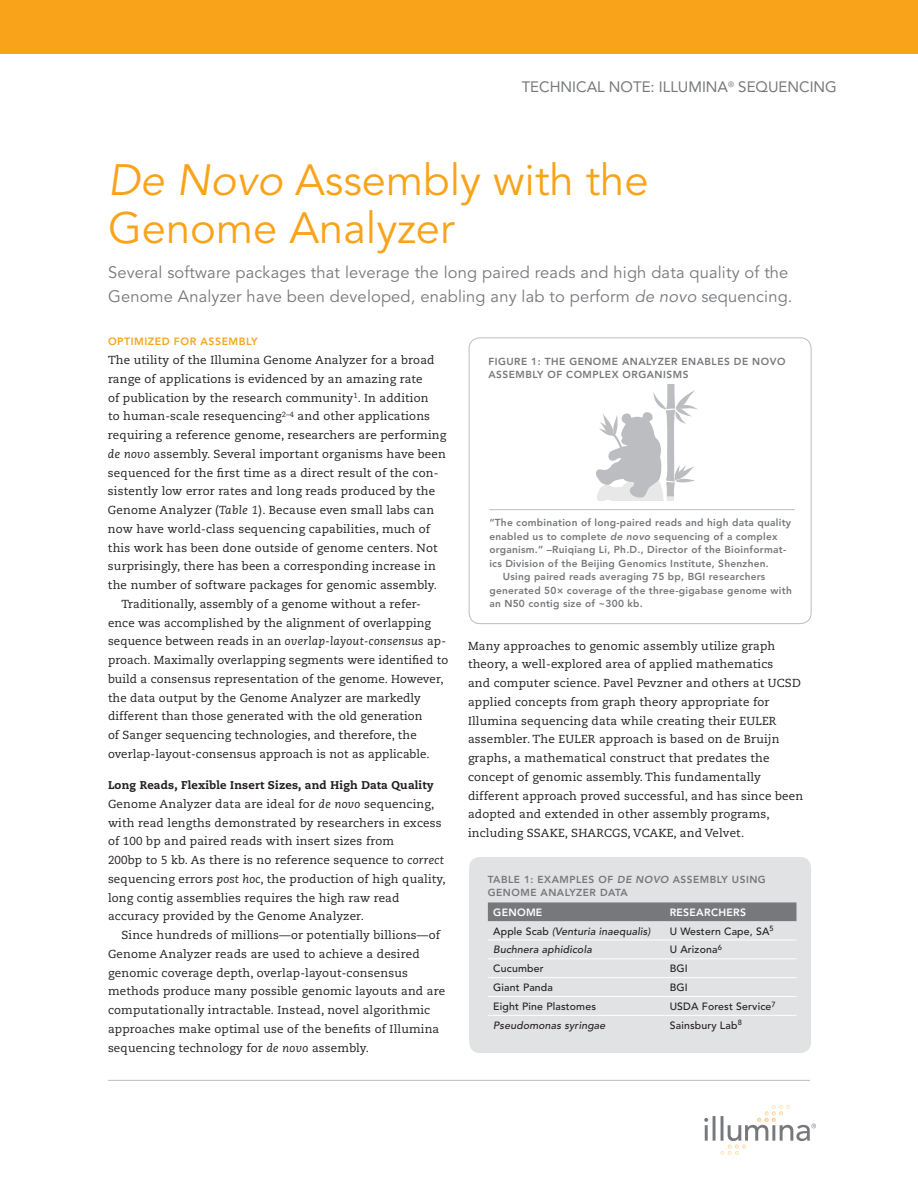
<style>
.page{position:relative;width:918px;height:1188px;background:#fff}
.page>*{position:absolute;margin:0;border:0;box-sizing:border-box;transform-origin:0 0}
.t1{font:43.5px/48px "Avenir LT";color:#f9a31b}
.t2{font:16.5px/24px "Avenir LT";letter-spacing:.01em;color:#76787b}
.t3{font:15px "Avenir LT";color:#76787b}
.t4{font:11.7px/18.8px "Caecilia";letter-spacing:.015em;color:#231f20}
.t5{font:800 11.25px "Caecilia";letter-spacing:.015em;color:#231f20}
.t6{font:500 10.5px "Avenir LT";letter-spacing:.015em;color:#231f20}
.t7{font:italic 500 10.5px "Avenir LT";letter-spacing:.015em;color:#231f20}
.t8{font:800 10.5px "Avenir LT";letter-spacing:.05em;color:#f9a31b}
.t9{font:800 10.5px "Avenir LT";letter-spacing:.025em;color:#fff}
.t10{font:800 10.2px/13.5px "Avenir LT";letter-spacing:.025em;color:#76787b}
.t11{font:800 10.2px/13px "Avenir LT";letter-spacing:.05em;color:#76787b}
.s1{font-style:italic}
.s2{font-style:normal}
</style>
<div class="page">
<hr style="left:705px;top:1125px;width:3px;height:16px;background:#76787b">
<hr style="left:713px;top:1116px;width:3px;height:25px;background:#76787b">
<svg style="left:704px;top:1118px;width:4px;height:4px"></svg>
<svg style="left:720px;top:1105px;width:96px;height:50px"></svg>
<hr style="left:108px;top:1080px;width:702px;height:1px;background:#bcbdc0">
<div style="left:0;top:0;width:918px;height:54px;background:#f9a31b"></div>
<div style="left:469px;top:338px;width:343px;height:286px;border:1px solid #bcbdc0;border-radius:11px"></div>
<hr style="left:489px;top:509px;width:306px;height:1px;background:#bcbdc0">
<svg style="left:596px;top:384px;width:102px;height:117px"></svg>
<div style="left:469px;top:857px;width:342px;height:196px;background:#e1e2e4;border-radius:11px"></div>
<div style="left:488px;top:902px;width:308px;height:19px;background:#76787b"></div>
<hr style="left:488px;top:940px;width:176px;height:1px;background:#fff">
<hr style="left:664px;top:940px;width:132px;height:1px;background:#fff">
<hr style="left:488px;top:958px;width:176px;height:1px;background:#fff">
<hr style="left:664px;top:958px;width:132px;height:1px;background:#fff">
<hr style="left:488px;top:977px;width:176px;height:1px;background:#fff">
<hr style="left:664px;top:977px;width:132px;height:1px;background:#fff">
<hr style="left:488px;top:996px;width:176px;height:1px;background:#fff">
<hr style="left:664px;top:996px;width:132px;height:1px;background:#fff">
<hr style="left:488px;top:1015px;width:176px;height:1px;background:#fff">
<hr style="left:664px;top:1015px;width:132px;height:1px;background:#fff">
<p class="t3" style="left:522px;top:78px;width:317px">TECHNICAL NOTE: I LLUMINA<sup>®</sup> SEQUENCING</p>
<h1 class="t1" style="left:108px;top:157px;width:542px"><span class="s1">De Novo</span> Assembly with the<br>Genome Analyzer</h1>
<h2 class="t2" style="left:108px;top:261px;width:686px">Several software packages that leverage the long paired reads and high data quality of the<br>Genome Analyzer have been developed, enabling any lab to perform <span class="s1">de novo</span> sequencing.</h2>
<p class="t8" style="left:108px;top:336px;width:151px">Optimized for assembly</p>
<p class="t4" style="left:108px;top:351px;width:328px">The utility of the Illumina Genome Analyzer for a broad</p>
<p class="t4" style="left:108px;top:370px;width:316px">range of applications is evidenced by an amazing rate</p>
<p class="t4" style="left:108px;top:388px;width:322px">of publication by the research community<sup>1</sup>. In addition</p>
<p class="t4" style="left:108px;top:407px;width:324px">to human-scale resequencing<sup>2–4</sup> and other applications</p>
<p class="t4" style="left:108px;top:426px;width:340px">requiring a reference genome, researchers are performing</p>
<p class="t4" style="left:108px;top:445px;width:339px"><span class="s1">de novo</span> assembly. Several important organisms have been</p>
<p class="t4" style="left:108px;top:463px;width:332px">sequenced for the first time as a direct result of the con-</p>
<p class="t4" style="left:108px;top:482px;width:329px">sistently low error rates and long reads produced by the</p>
<p class="t4" style="left:108px;top:501px;width:328px">Genome Analyzer (<span class="s1">Table 1</span>). Because even small labs can</p>
<p class="t4" style="left:108px;top:520px;width:324px">now have world-class sequencing capabilities, much of</p>
<p class="t4" style="left:108px;top:538px;width:331px">this work has been done outside of genome centers. Not</p>
<p class="t4" style="left:108px;top:557px;width:329px">surprisingly, there has been a corresponding increase in</p>
<p class="t4" style="left:108px;top:576px;width:330px">the number of software packages for genomic assembly.</p>
<p class="t4" style="left:121px;top:595px;width:301px">Traditionally, assembly of a genome without a refer-</p>
<p class="t4" style="left:108px;top:613px;width:324px">ence was accomplished by the alignment of overlapping</p>
<p class="t4" style="left:108px;top:632px;width:340px">sequence between reads in an <span class="s1">overlap-layout-consensus</span> ap-</p>
<p class="t4" style="left:108px;top:651px;width:342px">proach. Maximally overlapping segments were identified to</p>
<p class="t4" style="left:108px;top:670px;width:337px">build a consensus representation of the genome. However,</p>
<p class="t4" style="left:108px;top:688px;width:314px">the data output by the Genome Analyzer are markedly</p>
<p class="t4" style="left:108px;top:707px;width:316px">different than those generated with the old generation</p>
<p class="t4" style="left:108px;top:726px;width:310px">of Sanger sequencing technologies, and therefore, the</p>
<p class="t4" style="left:108px;top:745px;width:323px">overlap-layout-consensus approach is not as applicable.</p>
<p class="t5" style="left:108px;top:778px;width:327px">Long Reads, Flexible Insert Sizes, and High Data Quality</p>
<p class="t4" style="left:108px;top:795px;width:339px">Genome Analyzer data are ideal for <span class="s1">de novo</span> sequencing, with read lengths demonstrated by researchers in excess of 100 bp and paired reads with insert sizes from<br>200bp to 5 kb. As there is no reference sequence to <span class="s1">correct </span>sequencing errors <span class="s1">post hoc</span>, the production of high quality, long contig assemblies requires the high raw read accuracy provided by the Genome Analyzer.</p>
<p class="t4" style="left:108px;top:926px;width:339px;text-indent:13px">Since hundreds of millions—or potentially billions—of Genome Analyzer reads are used to achieve a desired genomic coverage depth, overlap-layout-consensus methods produce many possible genomic layouts and are computationally intractable. Instead, novel algorithmic approaches make optimal use of the benefits of Illumina sequencing technology for <span class="s1">de novo</span> assembly.</p>
<p class="t11" style="left:488px;top:355px;width:296px">Figure 1: The Genome Analyzer enables de novo<br>Assembly of complex organisms</p>
<p class="t10" style="left:489px;top:516px;width:303px">“The combination of long-paired reads and high data quality enabled us to complete <span class="s1">de novo</span> sequencing of a complex organism.” –Ruiqiang Li, Ph.D., Director of the Bioinformat&shy;ics Division of the Beijing Genomics Institute, Shenzhen.<br>Using paired reads averaging 75 bp, BGI</p>
<p class="t10" style="left:489px;top:570px;width:304px;text-indent:220px">researchers generated 50× coverage of the three-gigabase genome with an N 50 contig size of ~300 kb.</p>
<p class="t4" style="left:468px;top:636px;width:337px">Many approaches to genomic assembly utilize graph theory, a well-explored area of applied mathematics<br>and computer science. Pavel Pevzner and others at UCSD applied concepts from graph theory appropriate for Illumina sequencing data while creating their EULER assembler. The EULER approach is based on de Bruijn graphs, a mathematical construct that predates the concept of genomic assembly. This fundamentally different approach proved successful, and has since been adopted and extended in other assembly programs, including SSAKE, SHARCGS, VCAKE, and Velvet.</p>
<p class="t11" style="left:488px;top:873px;width:279px">Table 1: Examples of <span class="s1">de novo</span> Assembly Using<br>Geno me Analyzer Data</p>
<p class="t9" style="left:493px;top:906px;width:51px">Genome</p>
<p class="t9" style="left:670px;top:906px;width:78px">Researchers</p>
<p class="t7" style="left:493px;top:925px;width:159px"><span class="s2">Apple Scab</span> (Venturia inaequalis)</p>
<p class="t6" style="left:670px;top:925px;width:105px">U Western Cape, SA<sup>5</sup></p>
<p class="t7" style="left:493px;top:944px;width:100px">Buchnera aphidicola</p>
<p class="t6" style="left:670px;top:944px;width:54px">U Arizona<sup>6</sup></p>
<p class="t6" style="left:493px;top:963px;width:52px">Cucumber</p>
<p class="t6" style="left:670px;top:963px;width:20px">BGI</p>
<p class="t6" style="left:493px;top:981px;width:61px">Giant Panda</p>
<p class="t6" style="left:670px;top:981px;width:20px">BGI</p>
<p class="t6" style="left:493px;top:1000px;width:104px">Eight Pine Plastomes</p>
<p class="t6" style="left:670px;top:1000px;width:107px">USDA Forest Service<sup>7</sup></p>
<p class="t7" style="left:493px;top:1019px;width:114px">Pseudomonas syringae</p>
<p class="t6" style="left:670px;top:1019px;width:74px">Sainsbury Lab<sup>8</sup></p>
</div>
